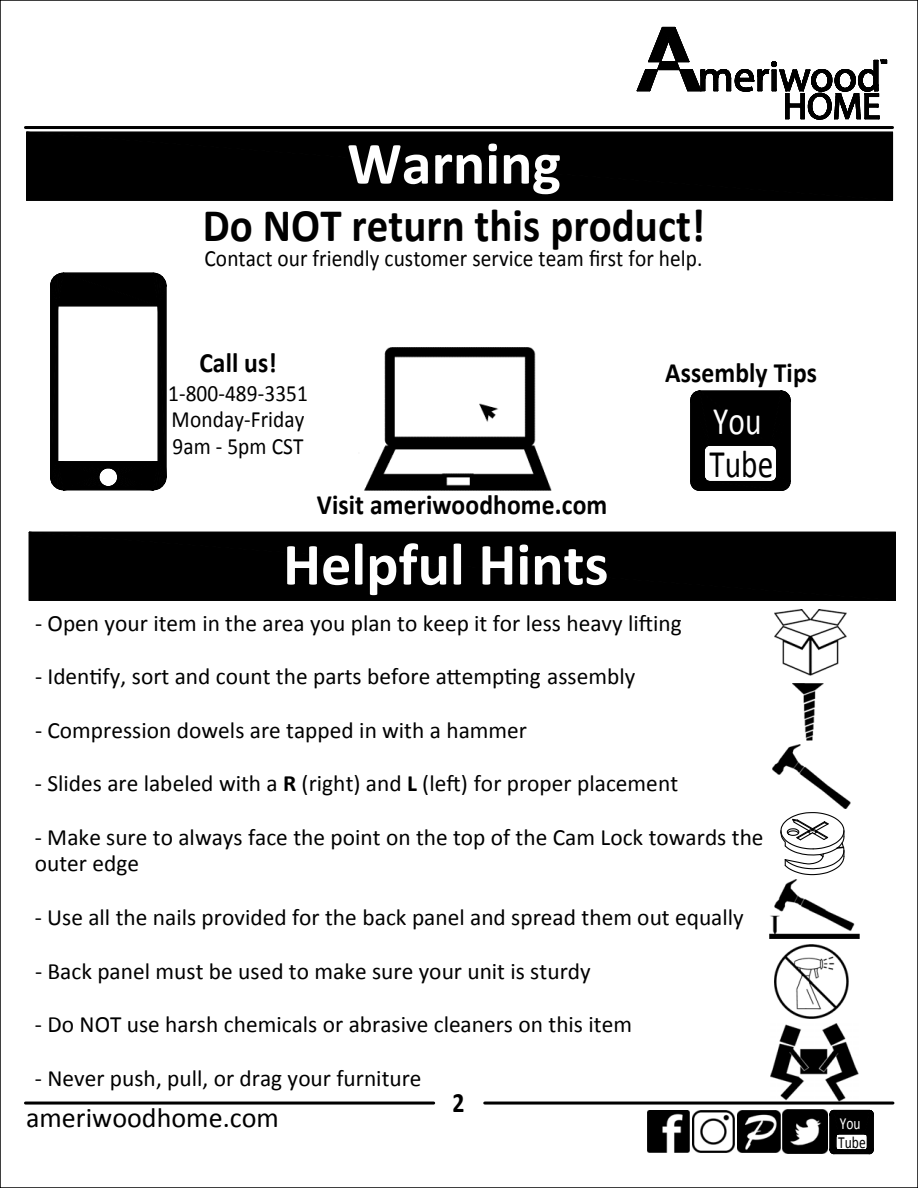
<style>
.page{position:relative;width:918px;height:1188px;background:#fff}
.page>*{position:absolute;margin:0;border:0;box-sizing:border-box;transform-origin:0 0}
.t1{font:700 60.3px "Calibri";color:#fff}
.t2{font:700 46.8px "Calibri";color:#000;scale:.92 1}
.t3{font:39.15px "Calibri";color:#000;scale:.8 1}
.t4{font:39.15px "Calibri";color:#fff;scale:.8 1}
.t5{font:700 28.05px "Calibri";letter-spacing:.005em;color:#000;scale:.91 1}
.t6{font:28.05px "Calibri";color:#000}
.t7{font:700 28.05px "Calibri";letter-spacing:.005em;color:#000;scale:.85 1}
.t8{font:23.4px/26.8px "Calibri";color:#000}
.t9{font:23.4px/26.7px "Calibri";color:#000;scale:.91 1}
.t10{font:16.95px "Calibri";color:#000;scale:.79 1}
.t11{font:16.95px "Calibri";color:#fff;scale:.79 1}
.s1{font-weight:700}
</style>
<div class="page">
<svg style="left:780px;top:812px;width:65px;height:64px"></svg>
<img style="left:364px;top:347px;width:188px;height:143px">
<img style="left:774px;top:610px;width:73px;height:66px">
<img style="left:774px;top:945px;width:75px;height:74px">
<img style="left:770px;top:1023px;width:83px;height:79px">
<img style="left:647px;top:1110px;width:43px;height:42px">
<img style="left:738px;top:1110px;width:43px;height:43px">
<img style="left:783px;top:1110px;width:30px;height:43px">
<img style="left:692px;top:1110px;width:43px;height:43px">
<img style="left:772px;top:745px;width:79px;height:63px">
<img style="left:770px;top:880px;width:90px;height:59px">
<img style="left:793px;top:683px;width:31px;height:58px">
<div style="left:26px;top:131px;width:866px;height:70px;background:#000"></div>
<div style="left:28px;top:531px;width:868px;height:70px;background:#000"></div>
<hr style="left:26px;top:132px;width:1px;height:68px;background:#000">
<hr style="left:27px;top:200px;width:866px;height:1px;background:#000">
<hr style="left:892px;top:132px;width:1px;height:68px;background:#000">
<hr style="left:27px;top:132px;width:866px;height:1px;background:#000">
<hr style="left:29px;top:532px;width:1px;height:68px;background:#000">
<hr style="left:29px;top:600px;width:866px;height:1px;background:#000">
<hr style="left:895px;top:532px;width:1px;height:68px;background:#000">
<hr style="left:29px;top:532px;width:866px;height:1px;background:#000">
<svg style="left:50px;top:272px;width:117px;height:219px"></svg>
<hr style="left:57px;top:306px;width:1px;height:156px;background:#000">
<hr style="left:58px;top:461px;width:100px;height:1px;background:#000">
<hr style="left:158px;top:306px;width:1px;height:156px;background:#000">
<hr style="left:58px;top:305px;width:100px;height:1px;background:#000">
<hr style="left:165px;top:286px;width:1px;height:191px;background:#000">
<hr style="left:63px;top:489px;width:90px;height:1px;background:#000">
<hr style="left:50px;top:286px;width:1px;height:191px;background:#000">
<hr style="left:63px;top:273px;width:90px;height:1px;background:#000">
<hr style="left:25px;top:126px;width:868px;height:3px;background:#000">
<hr style="left:485px;top:1102px;width:408px;height:3px;background:#000">
<hr style="left:25px;top:1102px;width:409px;height:3px;background:#000">
<svg style="left:636px;top:26px;width:258px;height:158px"></svg>
<svg style="left:690px;top:390px;width:101px;height:101px"></svg>
<hr style="left:690px;top:400px;width:1px;height:82px;background:#000">
<hr style="left:700px;top:490px;width:81px;height:1px;background:#000">
<hr style="left:790px;top:400px;width:1px;height:82px;background:#000">
<hr style="left:700px;top:391px;width:81px;height:1px;background:#000">
<svg style="left:813px;top:1059px;width:82px;height:96px"></svg>
<hr style="left:829px;top:1114px;width:2px;height:36px;background:#000">
<hr style="left:834px;top:1153px;width:35px;height:1px;background:#000">
<hr style="left:873px;top:1114px;width:1px;height:36px;background:#000">
<hr style="left:834px;top:1110px;width:35px;height:1px;background:#000">
<h1 class="t1" style="left:347px;top:125px;width:215px">Warning</h1>
<h2 class="t2" style="left:203px;top:195px;width:547px">Do NOT return this product!</h2>
<p class="t9" style="left:205px;top:245px;width:549px">Contact our friendly customer service team first for help.</p>
<p class="t5" style="left:199px;top:345px;width:87px">Call us!</p>
<p class="t9" style="left:168px;top:380px;width:155px">1-800-489-3351<br>Monday-Friday<br>9am - 5pm CST</p>
<p class="t5" style="left:317px;top:487px;width:321px">Visit ameriwoodhome.com</p>
<h1 class="t1" style="left:283px;top:526px;width:327px">Helpful Hints</h1>
<p class="t5" style="left:665px;top:355px;width:169px">Assembly Tips</p>
<h3 class="t4" style="left:713px;top:396px;width:62px">You</h3>
<h3 class="t3" style="left:710px;top:440px;width:81px">Tube</h3>
<p class="t8" style="left:35px;top:609px;width:648px">- Open your item in the area you plan to keep it for less heavy lifting</p>
<p class="t8" style="left:35px;top:663px;width:602px">- Identify, sort and count the parts before attempting assembly</p>
<p class="t8" style="left:35px;top:716px;width:494px">- Compression dowels are tapped in with a hammer</p>
<p class="t8" style="left:35px;top:770px;width:645px">- Slides are labeled with a <span class="s1">R</span> (right) and <span class="s1">L</span> (left) for proper placement</p>
<p class="t8" style="left:35px;top:824px;width:730px">- Make sure to always face the point on the top of the Cam Lock towards the outer edge</p>
<p class="t8" style="left:35px;top:904px;width:711px">- Use all the nails provided for the back panel and spread them out equally</p>
<p class="t8" style="left:35px;top:957px;width:557px">- Back panel must be used to make sure your unit is sturdy</p>
<p class="t8" style="left:35px;top:1011px;width:599px">- Do NOT use harsh chemicals or abrasive cleaners on this item</p>
<p class="t8" style="left:35px;top:1065px;width:388px">- Never push, pull, or drag your furniture</p>
<p class="t6" style="left:26px;top:1100px;width:255px">ameriwoodhome.com</p>
<p class="t7" style="left:453px;top:1085px;width:16px">2</p>
<p class="t11" style="left:840px;top:1113px;width:28px">You</p>
<p class="t10" style="left:838px;top:1132px;width:37px">Tube</p>
</div>
